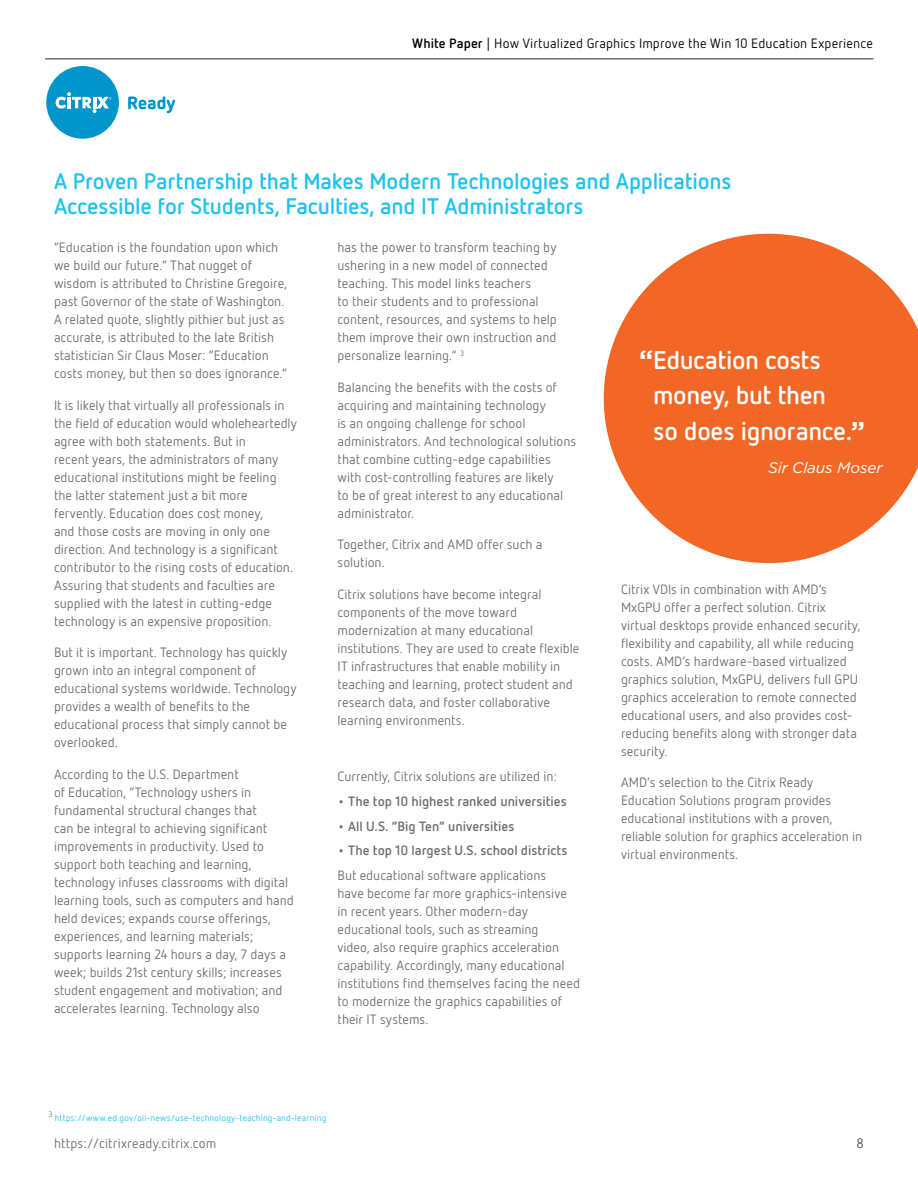
<style>
.page{position:relative;width:918px;height:1188px;background:#fff}
.page>*{position:absolute;margin:0;border:0;box-sizing:border-box;transform-origin:0 0}
.t1{font:700 25.65px/35.5px "Netto OT";letter-spacing:-.015em;color:#fff}
.t2{font:700 22.5px/25.5px "Netto OT";letter-spacing:-.01em;color:#20c2ef}
.t3{font:italic 15.3px "Gotham";letter-spacing:-.005em;color:#fff}
.t4{font:13.5px/18px "Netto OT";color:#6d6e71}
.t5{font:700 13.5px "Netto OT";color:#6d6e71}
.t6{font:13.5px "Netto OT";letter-spacing:.01em;color:#000}
.t7{font:300 13.5px "Netto OT";color:#6d6e71}
.t8{font:9px "Netto OT";letter-spacing:.02em;color:#20c2ef}
.t9{font:7.8px "Netto OT";color:#6d6e71}
.s1{font-weight:700}
.s2{font-family:"Gotham";font-size:26.25px}
.s3{font-family:"Gotham"}
</style>
<div class="page">
<div style="left:46px;top:66px;width:73px;height:73px;background:#0096cb;border-radius:50%"></div>
<svg style="left:128px;top:96px;width:47px;height:17px"></svg>
<svg style="left:56px;top:92px;width:55px;height:21px"></svg>
<svg style="left:604px;top:234px;width:314px;height:329px;fill:#f26725"></svg>
<hr style="left:45px;top:58px;width:828px;height:2px;background:#6d6e71">
<p class="t6" style="left:412px;top:35px;width:462px"><span class="s1">White Paper</span> | How Virtualized Graphics Improve the Win 10 Education Experience</p>
<h2 class="t2" style="left:54px;top:168px;width:679px">A Proven Partnership that Makes Modern Technologies and Applications<br>Accessible for Students, Faculties, and IT Administrators</h2>
<p class="t4" style="left:54px;top:238px;width:235px">“Education is the foundation upon which we build our future.” That nugget of wisdom is attributed to Christine Gregoire, past Governor of the state of Washington.<br>A related quote, slightly pithier but just as accurate, is attributed to the late British statistician Sir Claus Moser: “Education costs money, but then so does ignorance.”</p>
<p class="t4" style="left:54px;top:396px;width:245px">It is likely that virtually all professionals in the field of education would wholeheartedly agree with both statements. But in<br>recent years, the administrators of many educational institutions might be feeling the latter statement just a bit more fervently. Education does cost money,<br>and those costs are moving in only one direction. And technology is a significant contributor to the rising costs of education.<br>Assuring that students and faculties are supplied with the latest in cutting-edge technology is an expensive proposition.</p>
<p class="t4" style="left:54px;top:643px;width:244px">But it is important. Technology has quickly grown into an integral component of educational systems worldwide. Technology provides a wealth of benefits to the educational process that simply cannot be overlooked.</p>
<p class="t4" style="left:54px;top:765px;width:241px">According to the U.S. Department<br>of Education, “Technology ushers in fundamental structural changes that<br>can be integral to achieving significant improvements in productivity. Used to support both teaching and learning, technology infuses classrooms with digital learning tools, such as computers and hand held devices; expands course offerings, experiences, and learning materials; supports learning 24 hours a day, 7 days a week; builds 21st century skills; increases student engagement and motivation; and accelerates learning. Technology also</p>
<p class="t4" style="left:338px;top:238px;width:221px">has the power to transform teaching by ushering in a new model of connected teaching. This model links teachers<br>to their students and to professional content, resources, and systems to help them improve their own instruction and personalize learning.” <sup>3</sup></p>
<p class="t4" style="left:338px;top:378px;width:240px">Balancing the benefits with the costs of acquiring and maintaining technology<br>is an ongoing challenge for school administrators. And technological solutions that combine cutting-edge capabilities with cost-controlling features are likely<br>to be of great interest to any educational administrator.</p>
<p class="t4" style="left:338px;top:535px;width:207px">Together, Citrix and AMD offer such a solution.</p>
<p class="t4" style="left:338px;top:585px;width:244px">Citrix solutions have become integral components of the move toward modernization at many educational institutions. They are used to create flexible IT infrastructures that enable mobility in teaching and learning, protect student and research data, and foster collaborative learning environments.</p>
<p class="t4" style="left:338px;top:767px;width:221px">Currently, Citrix solutions are utilized in:</p>
<p class="t5" style="left:338px;top:793px;width:231px">• The top 10 highest ranked universities</p>
<p class="t5" style="left:338px;top:817px;width:179px">• All U.S. “Big Ten” universities</p>
<p class="t5" style="left:338px;top:842px;width:232px">• The top 10 largest U.S. school districts</p>
<p class="t4" style="left:338px;top:866px;width:244px">But educational software applications<br>have become far more graphics-intensive in recent years. Other modern-day educational tools, such as streaming<br>video, also require graphics acceleration capability. Accordingly, many educational institutions find themselves facing the need to modernize the graphics capabilities of their IT systems.</p>
<p class="t9" style="left:48px;top:1109px;width:6px">3</p>
<p class="t8" style="left:55px;top:1112px;width:273px">https://www.ed.gov/oii-news/use-technology-teaching-and-learning</p>
<h1 class="t1" style="left:653px;top:342px;width:213px;text-indent:-14px"><span class="s2">“</span>Education costs money, but then<br>so does ignorance.<span class="s3">”</span></h1>
<p class="t3" style="left:768px;top:458px;width:116px">Sir Claus Moser</p>
<p class="t4" style="left:621px;top:580px;width:241px">Citrix VDIs in combination with AMD’s MxGPU offer a perfect solution. Citrix virtual desktops provide enhanced security, flexibility and capability, all while reducing costs. AMD’s hardware-based virtualized graphics solution, MxGPU, delivers full GPU graphics acceleration to remote connected educational users, and also provides cost&shy;reducing benefits along with stronger data security.</p>
<p class="t4" style="left:621px;top:773px;width:243px">AMD’s selection to the Citrix Ready Education Solutions program provides educational institutions with a proven, reliable solution for graphics acceleration in virtual environments.</p>
<p class="t4" style="left:54px;top:1134px;width:164px">https://citrixready.citrix.com</p>
<p class="t7" style="left:857px;top:1135px;width:9px">8</p>
</div>
